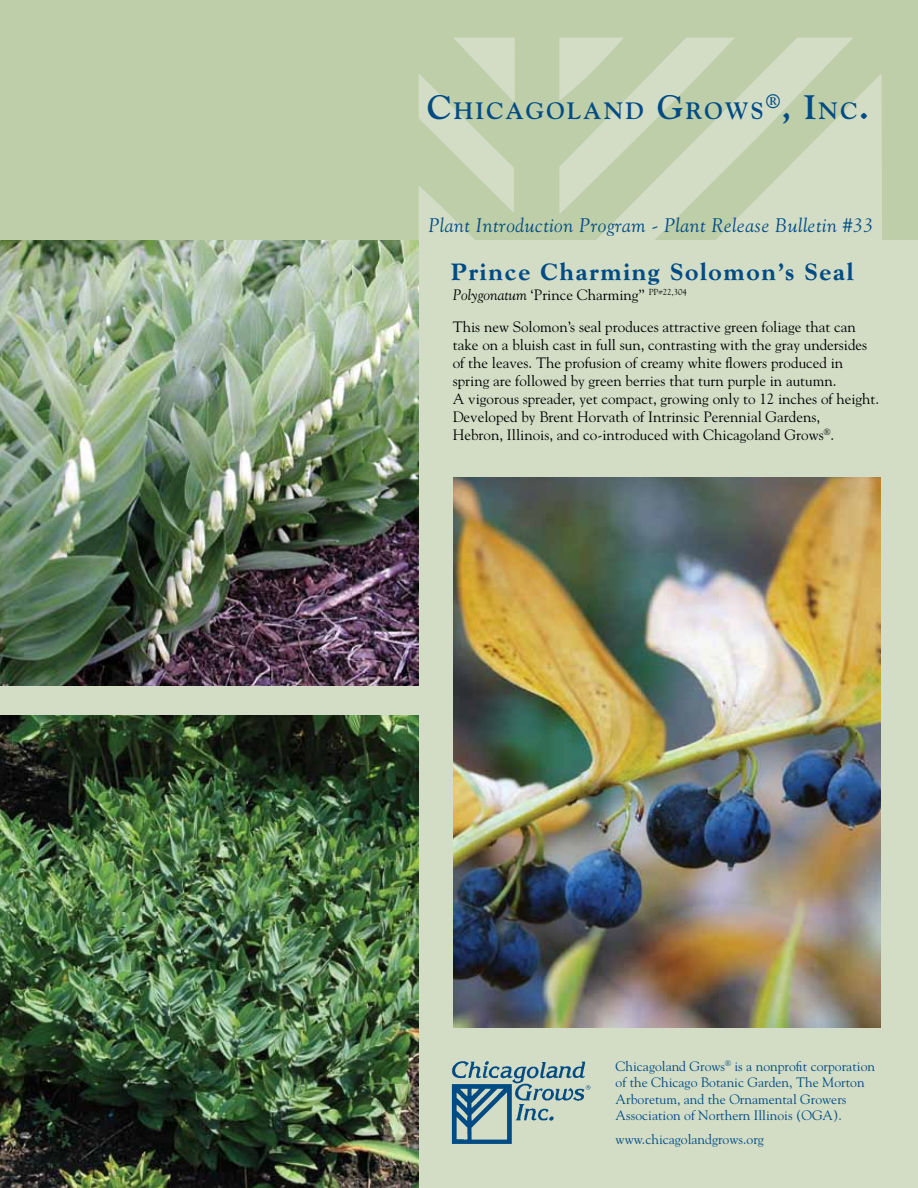
<style>
.page{position:relative;width:918px;height:1188px;background:#fff}
.page>*{position:absolute;margin:0;border:0;box-sizing:border-box;transform-origin:0 0}
.t1{font:700 33.75px "Goudy";color:#004b84}
.t2{font:800 24px "Goudy";letter-spacing:.07em;color:#004b84}
.t3{font:700 23.7px "Goudy";letter-spacing:.085em;color:#004b84}
.t4{font:italic 19.5px "Goudy";letter-spacing:.03em;color:#004b84}
.t5{font:15px/18px "Goudy";color:#000}
.t6{font:13.65px/16.4px "Goudy";color:#004b84}
.s1{font-size:33.75px}
.s2{font-size:23.7px}
.s3{font-style:italic}
</style>
<div class="page">
<div style="left:0;top:0;width:918px;height:242px;background:#bdcea9"></div>
<img style="left:418px;top:37px;width:500px;height:204px">
<div style="left:0;top:241px;width:918px;height:947px;background:#d3ddc6"></div>
<img style="left:0;top:240px;width:419px;height:445px">
<img style="left:453px;top:477px;width:427px;height:551px">
<img style="left:0;top:716px;width:419px;height:472px">
<img style="left:451px;top:1061px;width:140px;height:83px">
<h3 class="t3" style="left:427px;top:96px;width:338px"><span class="s1">C</span>HICAGOLAND <span class="s1">G</span>ROWS</h3>
<h1 class="t1" style="left:766px;top:87px;width:105px"><sup>®</sup>, I<span class="s2">NC</span>.</h1>
<h3 class="t4" style="left:428px;top:214px;width:446px">Plant Introduction Program - Plant Release Bulletin #33</h3>
<h2 class="t2" style="left:451px;top:258px;width:404px">Prince Charming Solomon’s Seal</h2>
<p class="t5" style="left:453px;top:279px;width:404px;line-height:31.5px"><span class="s3">Polygonatum</span> ‘Prince Charming’’ <sup>PP#22,304<br></sup>This new Solomon’s seal produces attractive green foliage that can</p>
<p class="t5" style="left:453px;top:335px;width:428px">take on a bluish cast in full sun, contrasting with the gray undersides of the leaves. The profusion of creamy white flowers produced in spring are followed by green berries that turn purple in autumn.<br>A vigorous spreader, yet compact, growing only to 12 inches of height.<br>Developed by Brent Horvath of Intrinsic Perennial Gardens,<br>Hebron, Illinois, and co-introduced with Chicagoland Grows<sup>®</sup>.</p>
<p class="t6" style="left:616px;top:1058px;width:261px">Chicagoland Grows<sup>®</sup> is a nonprofit corporation of the Chicago Botanic Garden, The Morton Arboretum, and the Ornamental Growers Association of Northern Illinois (OGA).</p>
<p class="t6" style="left:616px;top:1131px;width:150px">www.chicagolandgrows.org</p>
</div>
